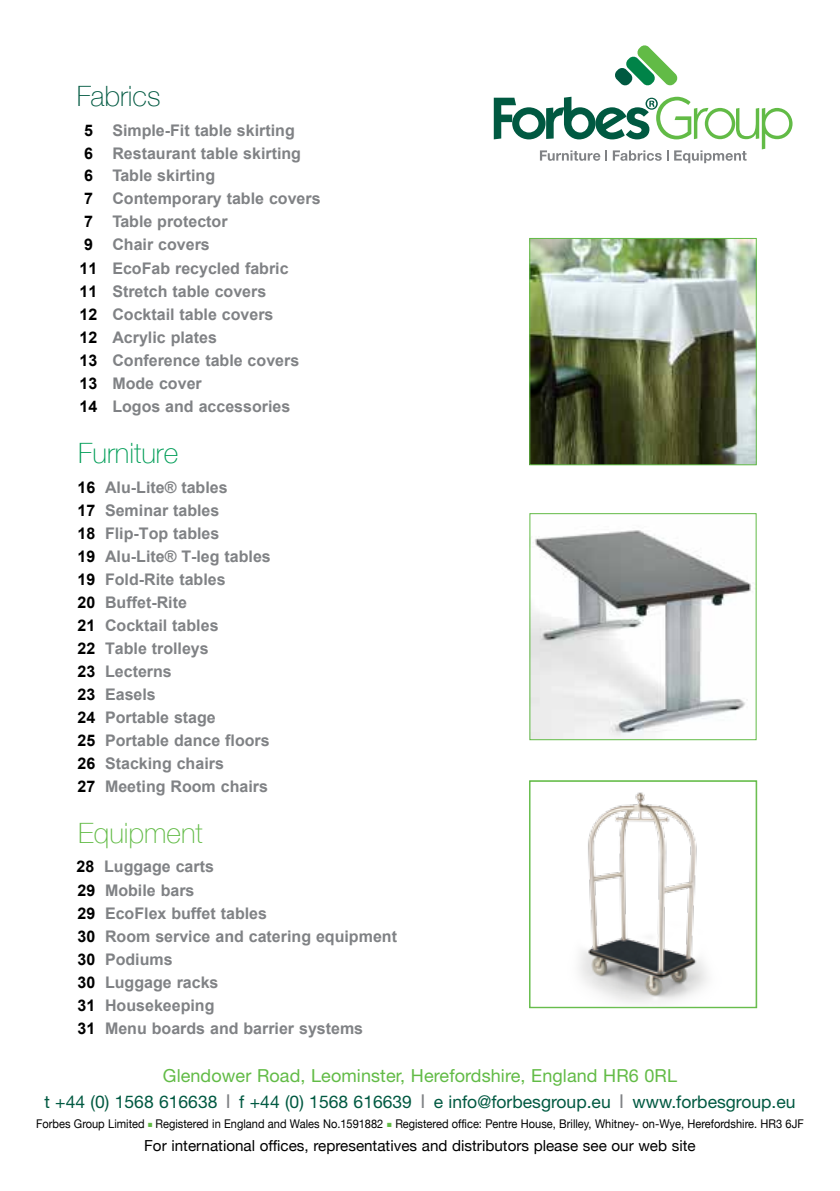
<style>
.page{position:relative;width:840px;height:1191px;background:#fff}
.page>*{position:absolute;margin:0;border:0;box-sizing:border-box;transform-origin:0 0}
.t1{font:100 28px "Helvetica Neue";color:#009d57}
.t2{font:100 28px "Helvetica Neue";color:#62bb46}
.t3{font:100 28px "Helvetica Neue";color:#005941}
.t4{font:18px "Helvetica Neue";letter-spacing:.005em;color:#62bb46}
.t5{font:17.6px "Helvetica Neue";color:#005941}
.t6{font:700 16px/23px "Arial";color:#808285}
.t7{font:15.2px "Helvetica Neue";color:#000}
.t8{font:12px "Helvetica Neue";color:#000;scale:.92 1}
.s1{color:#000}
.s2{font-size:19px;color:#808285}
.s3{color:#62bb46}
</style>
<div class="page">
<img style="left:531px;top:530px;width:220px;height:208px">
<div style="left:529px;top:513px;width:227px;height:227px;border:1px solid #62bb46"></div>
<svg style="left:615px;top:45px;width:62px;height:41px"></svg>
<svg style="left:493px;top:97px;width:299px;height:66px"></svg>
<img style="left:579px;top:792px;width:129px;height:211px">
<div style="left:529px;top:780px;width:227px;height:228px;border:1px solid #62bb46"></div>
<img style="left:531px;top:240px;width:223px;height:223px">
<div style="left:529px;top:238px;width:227px;height:227px;border:1px solid #62bb46"></div>
<h1 class="t3" style="left:77px;top:75px;width:85px">Fabrics</h1>
<p class="t6" style="left:79px;top:119px;width:242px"><span class="s1">5</span> Simple-Fit table skirting<br><span class="s1">6</span> Restaurant table skirting<br><span class="s1">6</span> Table skirting<br><span class="s1">7</span> Contemporary table covers<br><span class="s1">7</span> Table protector<br><span class="s1">9</span> Chair covers<br><span class="s1">11</span> EcoFab recycled fabric<br><span class="s1">11</span> Stretch table covers<br><span class="s1">12</span> Cocktail table covers<br><span class="s1">12</span> Acrylic plates<br><span class="s1">13</span> Conference table covers<br><span class="s1">13</span> Mode cover<br><span class="s1">14</span> Logos and accessories</p>
<h1 class="t1" style="left:78px;top:432px;width:102px">Furniture</h1>
<p class="t6" style="left:77px;top:476px;width:195px"><span class="s1">16</span> Alu-Lite® tables<br><span class="s1">17</span> Seminar tables<br><span class="s1">18</span> Flip-Top tables<br><span class="s1">19</span> Alu-Lite® T-leg tables<br><span class="s1">19</span> Fold-Rite tables<br><span class="s1">20</span> Buffet-Rite<br><span class="s1">21</span> Cocktail tables<br><span class="s1">22</span> Table trolleys<br><span class="s1">23</span> Lecterns<br><span class="s1">23</span> Easels<br><span class="s1">24</span> Portable stage<br><span class="s1">25</span> Portable dance floors<br><span class="s1">26</span> Stacking chairs<br><span class="s1">27</span> Meeting Room chairs</p>
<h1 class="t2" style="left:78px;top:812px;width:126px">Equipment</h1>
<p class="t6" style="left:76px;top:855px;width:322px"><span class="s1">28</span> Luggage carts<br><span class="s1">29</span> Mobile bars<br><span class="s1">29</span> EcoFlex buffet tables<br><span class="s1">30</span> Room service and catering equipment<br><span class="s1">30</span> Podiums<br><span class="s1">30</span> Luggage racks<br><span class="s1">31</span> Housekeeping<br><span class="s1">31</span> Menu boards and barrier systems</p>
<p class="t4" style="left:163px;top:1065px;width:515px">Glendower Road, Leominster, Herefordshire, England HR6 0RL</p>
<p class="t5" style="left:44px;top:1091px;width:752px">t +44 (0) 1568 616638 <span class="s2">I</span> f +44 (0) 1568 616639 <span class="s2">I</span> e info@forbesgroup.eu <span class="s2">I</span> www.forbesgroup.eu</p>
<p class="t8" style="left:36px;top:1115px;width:835px">Forbes Group Limited <span class="s3">■</span> Registered in England and Wales No.1591882 <span class="s3">■</span> Registered office: Pentre House, Brilley, Whitney- on-Wye, Herefordshire. HR3 6JF</p>
<p class="t7" style="left:144px;top:1134px;width:552px">For international offices, representatives and distributors please see our web site</p>
</div>
